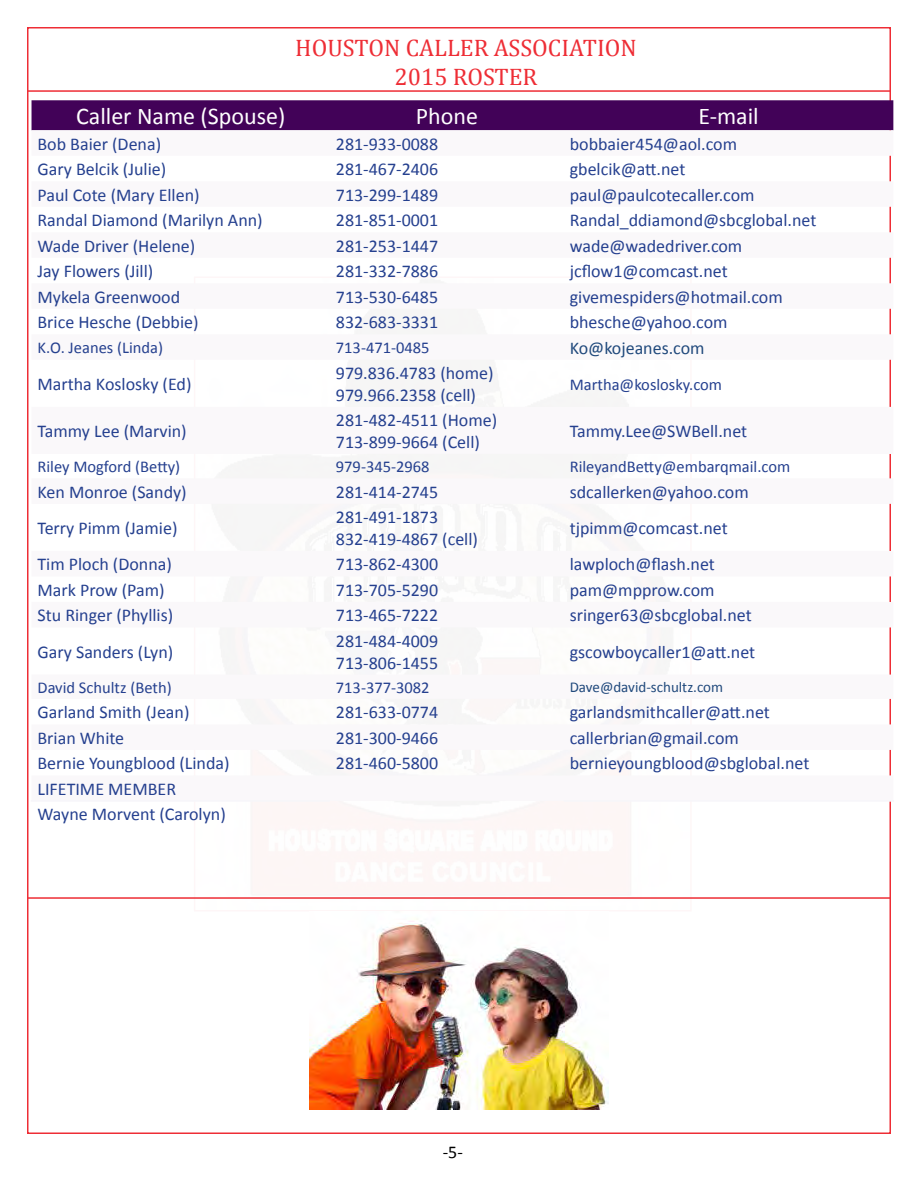
<style>
.page{position:relative;width:918px;height:1188px;background:#fff}
.page>*{position:absolute;margin:0;border:0;box-sizing:border-box;transform-origin:0 0}
.t1{font:24px/28.8px "Cambria";color:#ee2d35;text-align:center}
.t2{font:24px "Calibri";color:#fff}
.t3{font:18px/21.6px "Calibri";color:#25408f}
.t4{font:18px "Calibri";color:#20497c}
.t5{font:18px "Calibri";color:#000}
.t6{font:16.5px "Calibri";color:#25408f}
.t7{font:15px "Calibri";color:#20497c}
</style>
<div class="page">
<hr style="left:27px;top:90px;width:864px;height:2px;background:#ee2d35">
<hr style="left:27px;top:897px;width:864px;height:2px;background:#ee2d35">
<div style="left:32px;top:100px;width:861px;height:30px;background:#420258"></div>
<hr style="left:31px;top:800px;width:299px;height:2px;background:#f7f6fa">
<hr style="left:564px;top:800px;width:330px;height:2px;background:#f7f6fa">
<img style="left:310px;top:919px;width:298px;height:190px">
<h1 class="t1" style="left:295px;top:33px;width:343px">HOUSTON CALLER ASSOCIATION<br>2015 ROSTER</h1>
<h1 class="t2" style="left:76px;top:100px;width:211px">Caller Name (Spouse)</h1>
<h1 class="t2" style="left:416px;top:100px;width:64px">Phone</h1>
<h1 class="t2" style="left:698px;top:100px;width:62px">E-mail</h1>
<p class="t3" style="left:38px;top:133px;width:125px">Bob Baier (Dena)</p>
<p class="t3" style="left:336px;top:133px;width:104px">281-933-0088</p>
<p class="t3" style="left:570px;top:133px;width:169px">bobbaier454@aol.com</p>
<p class="t3" style="left:38px;top:158px;width:130px">Gary Belcik (Julie)</p>
<p class="t3" style="left:336px;top:158px;width:104px">281-467-2406</p>
<p class="t3" style="left:570px;top:158px;width:117px">gbelcik@att.net</p>
<p class="t3" style="left:38px;top:184px;width:164px">Paul Cote (Mary Ellen)</p>
<p class="t3" style="left:336px;top:184px;width:104px">713-299-1489</p>
<p class="t3" style="left:570px;top:184px;width:186px">paul@paulcotecaller.com</p>
<p class="t3" style="left:38px;top:209px;width:227px">Randal Diamond (Marilyn Ann)</p>
<p class="t3" style="left:336px;top:209px;width:104px">281-851-0001</p>
<p class="t3" style="left:570px;top:209px;width:248px">Randal_ddiamond@sbcglobal.net</p>
<p class="t3" style="left:38px;top:235px;width:159px">Wade Driver (Helene)</p>
<p class="t3" style="left:336px;top:235px;width:104px">281-253-1447</p>
<p class="t3" style="left:570px;top:235px;width:174px">wade@wadedriver.com</p>
<p class="t3" style="left:38px;top:260px;width:117px">Jay Flowers (Jill)</p>
<p class="t3" style="left:336px;top:260px;width:104px">281-332-7886</p>
<p class="t3" style="left:570px;top:260px;width:160px">jcflow1@comcast.net</p>
<p class="t3" style="left:38px;top:286px;width:144px">Mykela Greenwood</p>
<p class="t3" style="left:336px;top:286px;width:104px">713-530-6485</p>
<p class="t3" style="left:570px;top:286px;width:215px">givemespiders@hotmail.com</p>
<p class="t3" style="left:38px;top:311px;width:163px">Brice Hesche (Debbie)</p>
<p class="t3" style="left:336px;top:311px;width:104px">832-683-3331</p>
<p class="t3" style="left:570px;top:311px;width:159px">bhesche@yahoo.com</p>
<p class="t6" style="left:38px;top:336px;width:127px">K.O. Jeanes (Linda)</p>
<p class="t6" style="left:336px;top:336px;width:95px">713-471-0485</p>
<p class="t4" style="left:570px;top:335px;width:136px">Ko@kojeanes.com</p>
<p class="t3" style="left:38px;top:373px;width:155px">Martha Koslosky (Ed)</p>
<p class="t3" style="left:336px;top:362px;width:159px">979.836.4783 (home)<br>979.966.2358 (cell)</p>
<p class="t6" style="left:570px;top:373px;width:154px">Martha@koslosky.com</p>
<p class="t3" style="left:38px;top:420px;width:151px">Tammy Lee (Marvin)</p>
<p class="t3" style="left:336px;top:409px;width:163px">281-482-4511 (Home)<br>713-899-9664 (Cell)</p>
<p class="t3" style="left:570px;top:420px;width:179px">Tammy.Lee@SWBell.net</p>
<p class="t6" style="left:38px;top:455px;width:144px">Riley Mogford (Betty)</p>
<p class="t6" style="left:336px;top:455px;width:95px">979-345-2968</p>
<p class="t6" style="left:570px;top:455px;width:222px">RileyandBetty@embarqmail.com</p>
<p class="t3" style="left:38px;top:481px;width:151px">Ken Monroe (Sandy)</p>
<p class="t3" style="left:336px;top:481px;width:104px">281-414-2745</p>
<p class="t3" style="left:570px;top:481px;width:180px">sdcallerken@yahoo.com</p>
<p class="t3" style="left:38px;top:517px;width:141px">Terry Pimm (Jamie)</p>
<p class="t3" style="left:336px;top:506px;width:144px">281-491-1873<br>832-419-4867 (cell)</p>
<p class="t3" style="left:570px;top:517px;width:159px">tjpimm@comcast.net</p>
<p class="t3" style="left:38px;top:553px;width:136px">Tim Ploch (Donna)</p>
<p class="t3" style="left:336px;top:553px;width:104px">713-862-4300</p>
<p class="t3" style="left:570px;top:553px;width:147px">lawploch@flash.net</p>
<p class="t3" style="left:38px;top:579px;width:129px">Mark Prow (Pam)</p>
<p class="t3" style="left:336px;top:579px;width:104px">713-705-5290</p>
<p class="t3" style="left:570px;top:579px;width:146px">pam@mpprow.com</p>
<p class="t3" style="left:38px;top:604px;width:137px">Stu Ringer (Phyllis)</p>
<p class="t3" style="left:336px;top:604px;width:104px">713-465-7222</p>
<p class="t3" style="left:570px;top:604px;width:184px">sringer63@sbcglobal.net</p>
<p class="t3" style="left:38px;top:641px;width:137px">Gary Sanders (Lyn)</p>
<p class="t3" style="left:336px;top:630px;width:104px">281-484-4009<br>713-806-1455</p>
<p class="t3" style="left:570px;top:641px;width:187px">gscowboycaller1@att.net</p>
<p class="t6" style="left:38px;top:676px;width:136px">David Schultz (Beth)</p>
<p class="t6" style="left:336px;top:676px;width:95px">713-377-3082</p>
<p class="t7" style="left:570px;top:677px;width:155px">Dave@david-schultz.com</p>
<p class="t3" style="left:38px;top:701px;width:153px">Garland Smith (Jean)</p>
<p class="t3" style="left:336px;top:701px;width:104px">281-633-0774</p>
<p class="t3" style="left:570px;top:701px;width:202px">garlandsmithcaller@att.net</p>
<p class="t3" style="left:38px;top:727px;width:88px">Brian White</p>
<p class="t3" style="left:336px;top:727px;width:104px">281-300-9466</p>
<p class="t3" style="left:570px;top:727px;width:171px">callerbrian@gmail.com</p>
<p class="t3" style="left:38px;top:752px;width:194px">Bernie Youngblood (Linda)</p>
<p class="t3" style="left:336px;top:752px;width:104px">281-460-5800</p>
<p class="t3" style="left:570px;top:752px;width:241px">bernieyoungblood@sbglobal.net</p>
<p class="t3" style="left:38px;top:776px;width:190px;line-height:25.5px">LIFETIME MEMBER<br>Wayne Morvent (Carolyn)</p>
<p class="t5" style="left:443px;top:1140px;width:22px">-5-</p>
</div>
